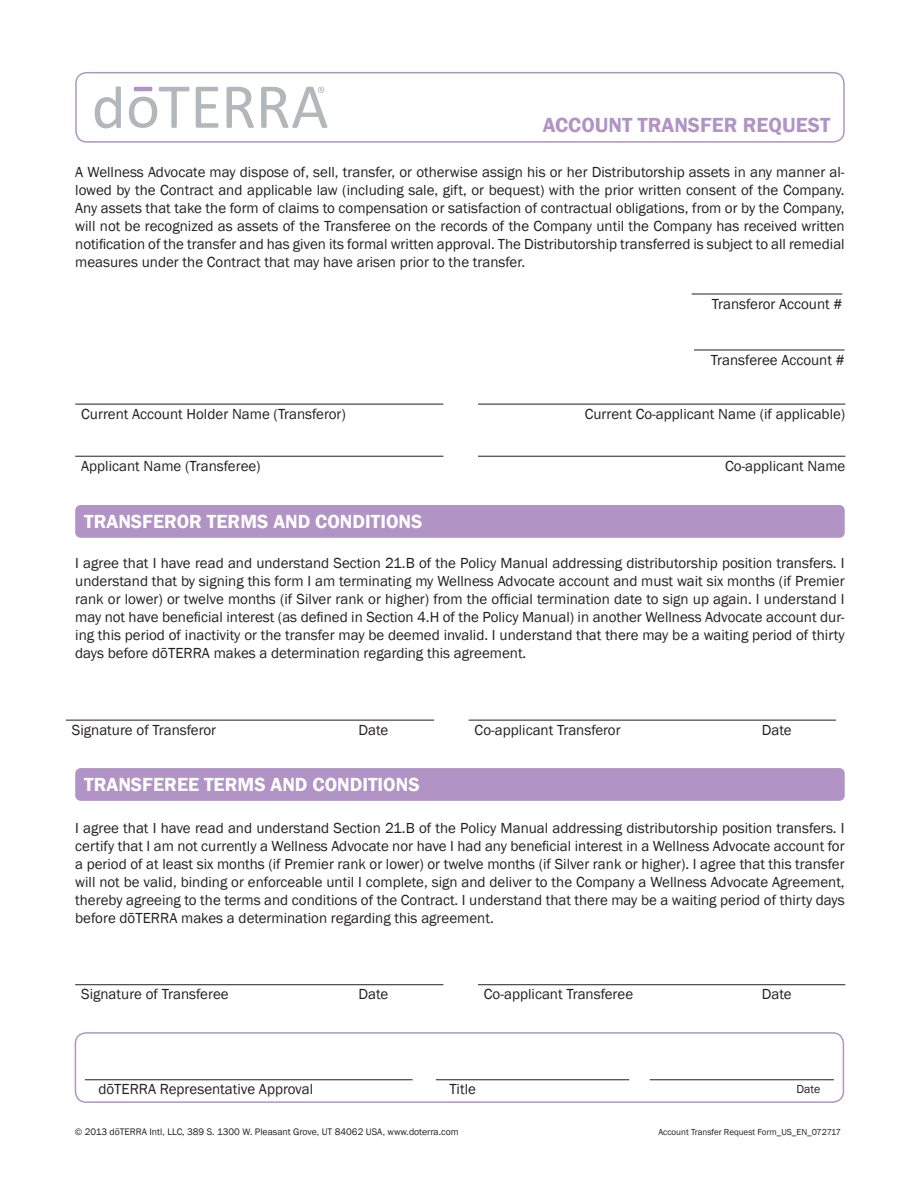
<style>
.page{position:relative;width:918px;height:1188px;background:#fff}
.page>*{position:absolute;margin:0;border:0;box-sizing:border-box;transform-origin:0 0}
.t1{font:600 21px "Franklin Gothic";color:#b194c5}
.eng{font:600 19.5px "Franklin Gothic";color:#fff}
.eng-2{font:15px/18px "Franklin Gothic";color:#231f20;text-align:justify}
.eng-3{font:12px "Franklin Gothic";color:#231f20}
.sublines{font:9.75px "Franklin Gothic";color:#231f20}
.sublines-2{font:9px "Franklin Gothic";color:#231f20}
</style>
<div class="page">
<hr style="left:75px;top:404px;width:368px;height:1px;background:#231f20">
<hr style="left:478px;top:404px;width:367px;height:1px;background:#231f20">
<hr style="left:75px;top:456px;width:368px;height:1px;background:#231f20">
<hr style="left:478px;top:456px;width:367px;height:1px;background:#231f20">
<hr style="left:694px;top:350px;width:151px;height:1px;background:#231f20">
<hr style="left:692px;top:294px;width:150px;height:1px;background:#231f20">
<div style="left:75px;top:72px;width:770px;height:71px;border:2px solid #b194c5;border-radius:11px"></div>
<svg style="left:227px;top:87px;width:27px;height:41px"></svg>
<svg style="left:196px;top:87px;width:22px;height:41px"></svg>
<svg style="left:129px;top:87px;width:60px;height:41px"></svg>
<svg style="left:95px;top:86px;width:26px;height:42px"></svg>
<svg style="left:261px;top:87px;width:66px;height:41px"></svg>
<div style="left:75px;top:505px;width:770px;height:33px;background:#b194c5;border-radius:5px"></div>
<div style="left:75px;top:768px;width:770px;height:33px;background:#b194c5;border-radius:5px"></div>
<hr style="left:66px;top:720px;width:368px;height:1px;background:#231f20">
<hr style="left:469px;top:720px;width:367px;height:1px;background:#231f20">
<hr style="left:75px;top:984px;width:368px;height:1px;background:#231f20">
<hr style="left:478px;top:984px;width:367px;height:1px;background:#231f20">
<div style="left:75px;top:1032px;width:769px;height:71px;border:2px solid #b194c5;border-radius:11px"></div>
<hr style="left:85px;top:1080px;width:328px;height:1px;background:#231f20">
<hr style="left:436px;top:1080px;width:193px;height:1px;background:#231f20">
<hr style="left:650px;top:1080px;width:184px;height:1px;background:#231f20">
<p class="t1" style="left:543px;top:113px;width:289px">ACCOUNT TRANSFER REQUEST</p>
<p class="eng-2" style="left:75px;top:163px;width:771px">A Wellness Advocate may dispose of, sell, transfer, or otherwise assign his or her Distributorship assets in any manner al&shy;lowed by the Contract and applicable law (including sale, gift, or bequest) with the prior written consent of the Company.<br>Any assets that take the form of claims to compensation or satisfaction of contractual obligations, from or by the Company, will not be recognized as assets of the Transferee on the records of the Company until the Company has received written notification of the transfer and has given its formal written approval. The Distributorship transferred is subject to all remedial measures under the Contract that may have arisen prior to the transfer.</p>
<p class="eng-2" style="left:712px;top:295px;width:132px">Transferor Account #</p>
<p class="eng-2" style="left:711px;top:351px;width:135px">Transferee Account #</p>
<p class="eng-2" style="left:81px;top:405px;width:266px">Current Account Holder Name (Transferor)</p>
<p class="eng-2" style="left:585px;top:405px;width:262px">Current Co-applicant Name (if applicable)</p>
<p class="eng-2" style="left:81px;top:457px;width:181px">Applicant Name (Transferee)</p>
<p class="eng-2" style="left:725px;top:457px;width:122px">Co-applicant Name</p>
<p class="eng" style="left:84px;top:510px;width:340px">TRANSFEROR TERMS AND CONDITIONS</p>
<p class="eng-2" style="left:75px;top:554px;width:771px">I agree that I have read and understand Section 21.B of the Policy Manual addressing distributorship position transfers. I understand that by signing this form I am terminating my Wellness Advocate account and must wait six months (if Premier rank or lower) or twelve months (if Silver rank or higher) from the official termination date to sign up again. I understand I may not have beneficial interest (as defined in Section 4.H of the Policy Manual) in another Wellness Advocate account dur&shy;ing this period of inactivity or the transfer may be deemed invalid. I understand that there may be a waiting period of thirty days before dōTERRA makes a determination regarding this agreement.</p>
<p class="eng-2" style="left:72px;top:721px;width:146px">Signature of Transferor</p>
<p class="eng-2" style="left:475px;top:721px;width:148px">Co-applicant Transferor</p>
<p class="eng-2" style="left:358px;top:721px;width:31px">Date</p>
<p class="eng" style="left:84px;top:773px;width:337px">TRANSFEREE TERMS AND CONDITIONS</p>
<p class="eng-2" style="left:762px;top:721px;width:31px">Date</p>
<p class="eng-2" style="left:75px;top:819px;width:771px">I agree that I have read and understand Section 21.B of the Policy Manual addressing distributorship position transfers. I certify that I am not currently a Wellness Advocate nor have I had any beneficial interest in a Wellness Advocate account for a period of at least six months (if Premier rank or lower) or twelve months (if Silver rank or higher). I agree that this transfer will not be valid, binding or enforceable until I complete, sign and deliver to the Company a Wellness Advocate Agreement, thereby agreeing to the terms and conditions of the Contract. I understand that there may be a waiting period of thirty days before dōTERRA makes a determination regarding this agreement.</p>
<p class="eng-2" style="left:81px;top:986px;width:149px">Signature of Transferee</p>
<p class="eng-2" style="left:484px;top:986px;width:151px">Co-applicant Transferee</p>
<p class="eng-2" style="left:358px;top:985px;width:31px">Date</p>
<p class="eng-2" style="left:762px;top:986px;width:31px">Date</p>
<p class="eng-2" style="left:98px;top:1081px;width:216px">dōTERRA Representative Approval</p>
<p class="eng-2" style="left:449px;top:1081px;width:28px">Title</p>
<p class="eng-3" style="left:797px;top:1082px;width:25px">Date</p>
<p class="sublines" style="left:75px;top:1125px;width:386px">© 2013 dōTERRA Intl, LLC, 389 S. 1300 W. Pleasant Grove, UT 84062 USA, www.doterra.com</p>
<p class="sublines-2" style="left:658px;top:1126px;width:184px">Account Transfer Request Form_US_EN_072717</p>
</div>
